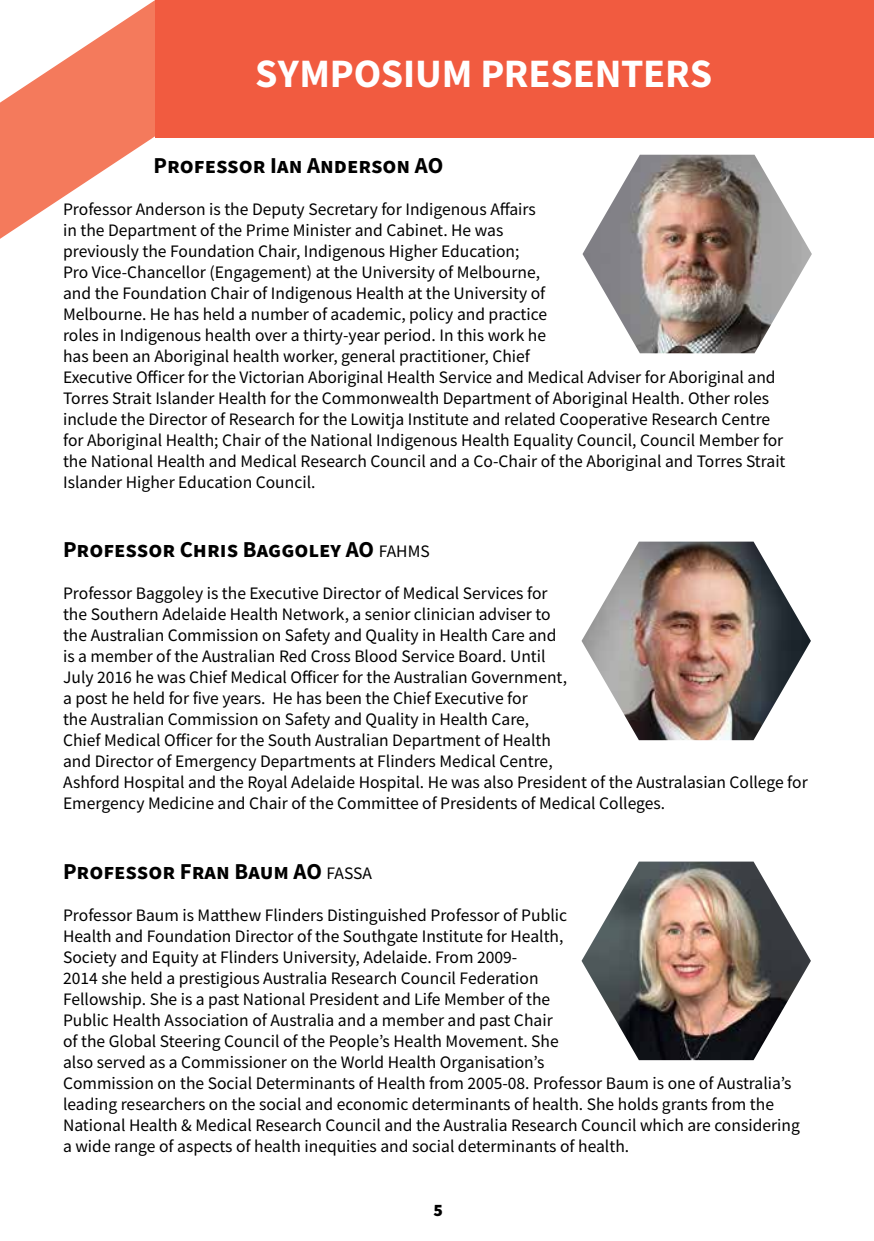
<style>
.page{position:relative;width:874px;height:1241px;background:#fff}
.page>*{position:absolute;margin:0;border:0;box-sizing:border-box;transform-origin:0 0}
.t1{font:700 40.25px "Source Sans Pro";letter-spacing:-.005em;color:#fff}
.t2{font:700 22.75px "Source Sans Pro";color:#000}
.t3{font:17.5px/21px "Source Sans Pro";color:#000}
.t4{font:900 17.5px "Source Sans Pro";color:#000}
.s1{font-weight:400;font-size:17.5px}
</style>
<div class="page">
<svg style="left:0;top:0;width:155px;height:239px;fill:#f47a5c"></svg>
<div style="left:155px;top:0;width:718px;height:138px;background:#f15b40"></div>
<img style="left:582px;top:155px;width:229px;height:198px">
<img style="left:581px;top:541px;width:229px;height:199px">
<img style="left:581px;top:861px;width:229px;height:198px">
<hr style="left:873px;top:0;width:1px;height:138px;background:#f15b40">
<h1 class="t1" style="left:255px;top:46px;width:458px">SYMPOSIUM PRESENTERS</h1>
<h2 class="t2" style="left:153px;top:150px;width:291px">Professor Ian Anderson AO</h2>
<p class="t3" style="left:63px;top:198px;width:723px">Professor Anderson is the Deputy Secretary for Indigenous Affairs<br>in the Department of the Prime Minister and Cabinet. He was<br>previously the Foundation Chair, Indigenous Higher Education;<br>Pro Vice-Chancellor (Engagement) at the University of Melbourne,<br>and the Foundation Chair of Indigenous Health at the University of<br>Melbourne. He has held a number of academic, policy and practice<br>roles in Indigenous health over a thirty-year period. In this work he<br>has been an Aboriginal health worker, general practitioner, Chief<br>Executive Officer for the Victorian Aboriginal Health Service and Medical Adviser for Aboriginal and Torres Strait Islander Health for the Commonwealth Department of Aboriginal Health. Other roles include the Director of Research for the Lowitja Institute and related Cooperative Research Centre for Aboriginal Health; Chair of the National Indigenous Health Equality Council, Council Member for the National Health and Medical Research Council and a Co-Chair of the Aboriginal and Torres Strait Islander Higher Education Council.</p>
<h2 class="t2" style="left:63px;top:534px;width:368px">Professor Chris Baggoley AO <span class="s1">FAHMS</span></h2>
<p class="t3" style="left:63px;top:583px;width:745px">Professor Baggoley is the Executive Director of Medical Services for<br>the Southern Adelaide Health Network, a senior clinician adviser to<br>the Australian Commission on Safety and Quality in Health Care and<br>is a member of the Australian Red Cross Blood Service Board. Until<br>July 2016 he was Chief Medical Officer for the Australian Government,<br>a post he held for five years. He has been the Chief Executive for<br>the Australian Commission on Safety and Quality in Health Care,<br>Chief Medical Officer for the South Australian Department of Health<br>and Director of Emergency Departments at Flinders Medical Centre,<br>Ashford Hospital and the Royal Adelaide Hospital. He was also President of the Australasian College for Emergency Medicine and Chair of the Committee of Presidents of Medical Colleges.</p>
<h2 class="t2" style="left:63px;top:855px;width:310px">Professor Fran Baum AO <span class="s1">FASSA</span></h2>
<p class="t3" style="left:63px;top:904px;width:738px">Professor Baum is Matthew Flinders Distinguished Professor of Public<br>Health and Foundation Director of the Southgate Institute for Health,<br>Society and Equity at Flinders University, Adelaide. From 2009-<br>2014 she held a prestigious Australia Research Council Federation<br>Fellowship. She is a past National President and Life Member of the<br>Public Health Association of Australia and a member and past Chair<br>of the Global Steering Council of the People’s Health Movement. She<br>also served as a Commissioner on the World Health Organisation’s<br>Commission on the Social Determinants of Health from 2005-08. Professor Baum is one of Australia’s leading researchers on the social and economic determinants of health. She holds grants from the National Health &amp; Medical Research Council and the Australia Research Council which are considering a wide range of aspects of health inequities and social determinants of health.</p>
<p class="t4" style="left:433px;top:1197px;width:11px">5</p>
</div>
